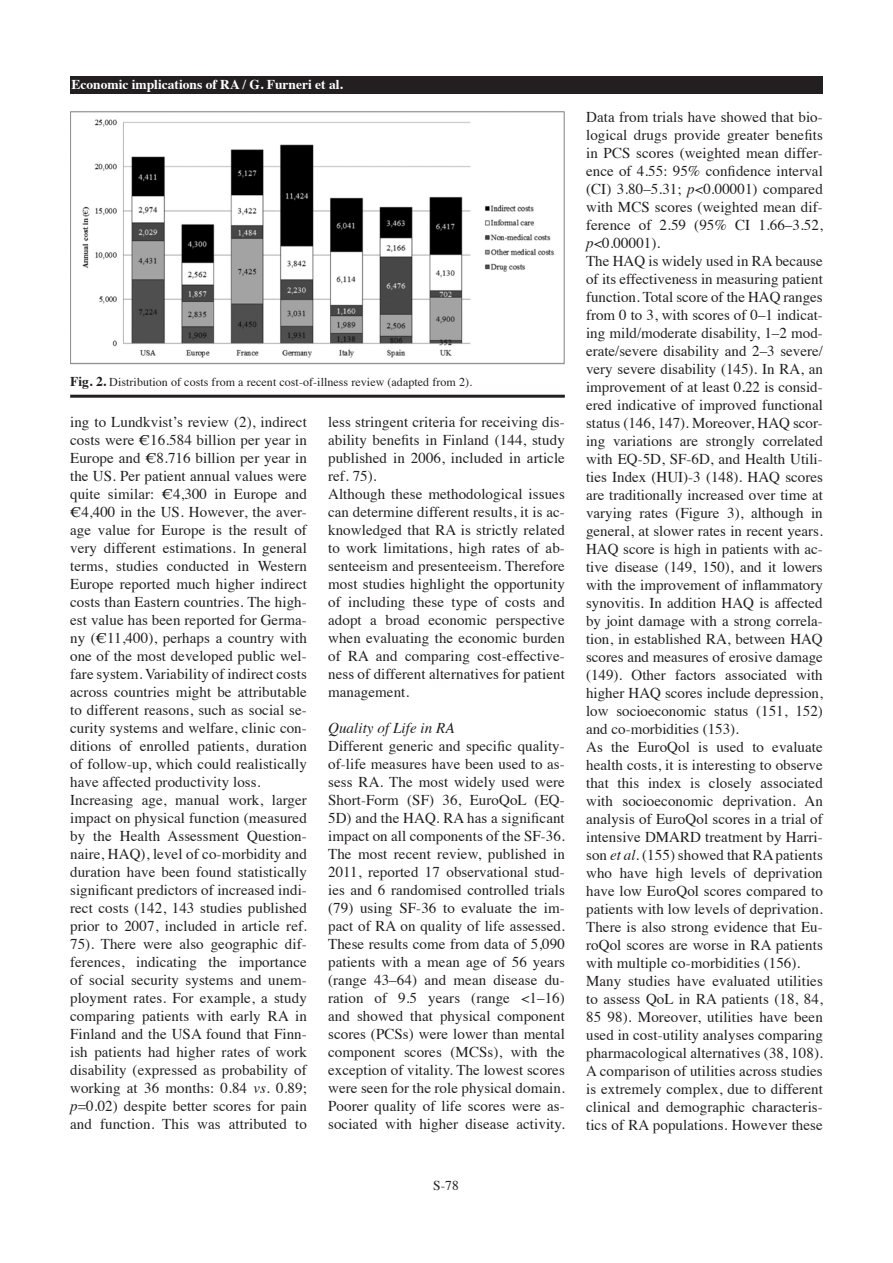
<style>
.page{position:relative;width:893px;height:1263px;background:#fff}
.page>*{position:absolute;margin:0;border:0;box-sizing:border-box;transform-origin:0 0}
.t1{font:15px/18px "Times";letter-spacing:.005em;color:#231f20}
.t2{font:italic 15px "Times";letter-spacing:.005em;color:#231f20}
.t3{font:700 13.5px "Times";color:#fff}
.t4{font:13.5px "Times";color:#231f20}
.t5{font:12px "Times";letter-spacing:.005em;color:#231f20}
.s1{font-weight:700;font-size:13.5px}
.s2{font-style:italic}
</style>
<div class="page">
<div style="left:70px;top:77px;width:753px;height:17px;background:#231f20"></div>
<img style="left:70px;top:111px;width:495px;height:254px">
<hr style="left:70px;top:395px;width:495px;height:3px;background:#231f20">
<p class="t3" style="left:71px;top:71px;width:273px">Economic implications of RA / G. Furneri et al.</p>
<p class="t5" style="left:70px;top:371px;width:403px"><span class="s1">Fig. 2.</span> Distribution of costs from a recent cost-of-illness review (adapted from 2).</p>
<p class="t1" style="left:70px;top:411px;width:238px">ing to Lundkvist’s review (2), indirect costs were €16.584 billion per year in Europe and €8.716 billion per year in the US. Per patient annual values were quite similar: €4,300 in Europe and €4,400 in the US. However, the aver&shy;age value for Europe is the result of very different estimations. In general terms, studies conducted in Western Europe reported much higher indirect costs than Eastern countries. The high&shy;est value has been reported for Germa&shy;ny (€11,400), perhaps a country with one of the most developed public wel&shy;fare system. Variability of indirect costs across countries might be attributable to different reasons, such as social se&shy;curity systems and welfare, clinic con&shy;ditions of enrolled patients, duration of follow-up, which could realistically have affected productivity loss.<br>Increasing age, manual work, larger impact on physical function (measured by the Health Assessment Question&shy;naire, HAQ), level of co-morbidity and duration have been found statistically significant predictors of increased indi&shy;rect costs (142, 143 studies published prior to 2007, included in article ref.<br>75). There were also geographic dif&shy;ferences, indicating the importance of social security systems and unem&shy;ployment rates. For example, a study comparing patients with early RA in Finland and the USA found that Finn&shy;ish patients had higher rates of work disability (expressed as probability of working at 36 months: 0.84 <span class="s2">vs.</span> 0.89; <span class="s2">p</span>=0.02) despite better scores for pain and function. This was attributed to</p>
<p class="t1" style="left:328px;top:411px;width:238px">less stringent criteria for receiving dis&shy;ability benefits in Finland (144, study published in 2006, included in article ref. 75).<br>Although these methodological issues can determine different results, it is ac&shy;knowledged that RA is strictly related to work limitations, high rates of ab&shy;senteeism and presenteeism. Therefore most studies highlight the opportunity of including these type of costs and adopt a broad economic perspective when evaluating the economic burden of RA and comparing cost-effective&shy;ness of different alternatives for patient management.</p>
<p class="t2" style="left:328px;top:715px;width:128px">Quality of Life in RA</p>
<p class="t1" style="left:328px;top:735px;width:238px;text-align:justify">Different generic and specific quality&shy;of-life measures have been used to as&shy;sess RA. The most widely used were Short-Form (SF) 36, EuroQoL (EQ-5D) and the HAQ. RA has a significant impact on all components of the SF-36.<br>The most recent review, published in 2011, reported 17 observational stud&shy;ies and 6 randomised controlled trials (79) using SF-36 to evaluate the im&shy;pact of RA on quality of life assessed.<br>These results come from data of 5,090 patients with a mean age of 56 years (range 43–64) and mean disease du&shy;ration of 9.5 years (range &lt;1–16) and showed that physical component scores (PCSs) were lower than mental component scores (MCSs), with the exception of vitality. The lowest scores were seen for the role physical domain.<br>Poorer quality of life scores were as&shy;sociated with higher disease activity.</p>
<p class="t4" style="left:433px;top:1172px;width:27px">S-78</p>
<p class="t1" style="left:586px;top:106px;width:238px">Data from trials have showed that bio&shy;logical drugs provide greater benefits in PCS scores (weighted mean differ&shy;ence of 4.55: 95% confidence interval (CI) 3.80–5.31; <span class="s2">p</span>&lt;0.00001) compared with MCS scores (weighted mean dif&shy;ference of 2.59 (95% CI 1.66–3.52, <span class="s2">p</span>&lt;0.00001).<br>The HAQ is widely used in RA because of its effectiveness in measuring patient function. Total score of the HAQ ranges from 0 to 3, with scores of 0–1 indicat&shy;ing mild/moderate disability, 1–2 mod&shy;erate/severe disability and 2–3 severe/ very severe disability (145). In RA, an improvement of at least 0.22 is consid&shy;ered indicative of improved functional status (146, 147). Moreover, HAQ scor&shy;ing variations are strongly correlated with EQ-5D, SF-6D, and Health Utili&shy;ties Index (HUI)-3 (148). HAQ scores are traditionally increased over time at varying rates (Figure 3), although in general, at slower rates in recent years.<br>HAQ score is high in patients with ac&shy;tive disease (149, 150), and it lowers with the improvement of inflammatory synovitis. In addition HAQ is affected by joint damage with a strong correla&shy;tion, in established RA, between HAQ scores and measures of erosive damage (149). Other factors associated with higher HAQ scores include depression, low socioeconomic status (151, 152) and co-morbidities (153).<br>As the EuroQol is used to evaluate health costs, it is interesting to observe that this index is closely associated with socioeconomic deprivation. An analysis of EuroQol scores in a trial of intensive DMARD treatment by Harri&shy;son <span class="s2">et al.</span> (155) showed that RA patients who have high levels of deprivation have low EuroQol scores compared to patients with low levels of deprivation.<br>There is also strong evidence that Eu&shy;roQol scores are worse in RA patients with multiple co-morbidities (156).<br>Many studies have evaluated utilities to assess QoL in RA patients (18, 84, 85 98). Moreover, utilities have been used in cost-utility analyses comparing pharmacological alternatives (38, 108).<br>A comparison of utilities across studies is extremely complex, due to different clinical and demographic characteris&shy;tics of RA populations. However these</p>
</div>
